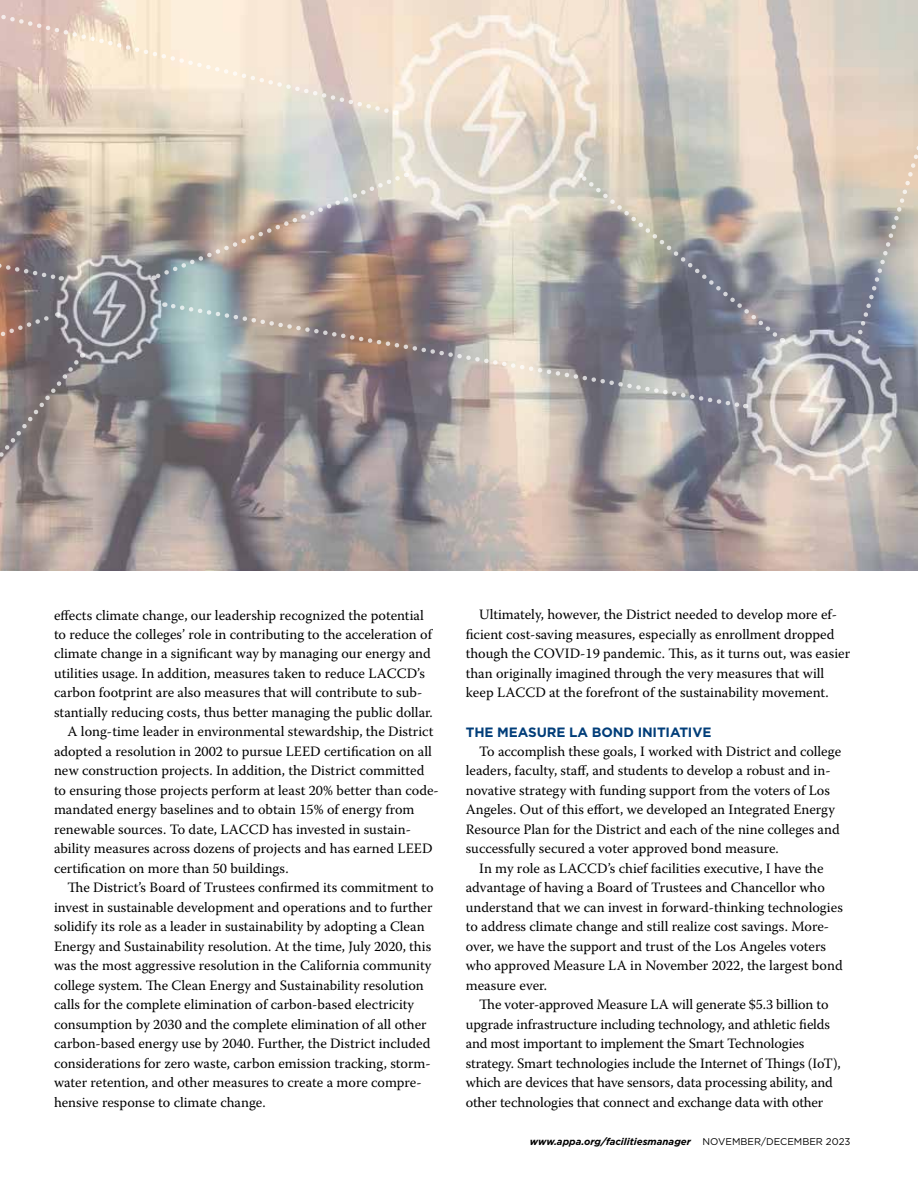
<style>
.page{position:relative;width:918px;height:1188px;background:#fff}
.page>*{position:absolute;margin:0;border:0;box-sizing:border-box;transform-origin:0 0}
.t1{font:14.25px/19.5px "Warnock Pro";color:#000}
.t2{font:700 13.5px "Gotham";letter-spacing:-.01em;color:#003d79}
.t3{font:italic 700 9.75px "Gotham";color:#000}
.s1{font-weight:400;font-style:normal}
</style>
<div class="page">
<img style="left:0;top:0;width:918px;height:570px">
<svg style="left:168px;top:301px;width:578px;height:109px;background:#9b9797"></svg>
<svg style="left:578px;top:172px;width:205px;height:170px;background:#9a9899"></svg>
<svg style="left:0;top:0;width:392px;height:116px;background:#eddbcb"></svg>
<svg style="left:0;top:311px;width:83px;height:214px;background:#948784"></svg>
<svg style="left:855px;top:106px;width:63px;height:237px;background:#bbb5b1"></svg>
<img style="left:152px;top:172px;width:255px;height:109px">
<svg style="left:0;top:150px;width:62px;height:132px;background:#988885"></svg>
<p class="t1" style="left:54px;top:605px;width:371px">effects climate change, our leadership recognized the potential</p>
<p class="t1" style="left:54px;top:624px;width:380px">to reduce the colleges’ role in contributing to the acceleration of</p>
<p class="t1" style="left:54px;top:644px;width:378px">climate change in a significant way by managing our energy and</p>
<p class="t1" style="left:54px;top:663px;width:372px">utilities usage. In addition, measures taken to reduce LACCD’s</p>
<p class="t1" style="left:54px;top:683px;width:370px">carbon footprint are also measures that will contribute to sub-</p>
<p class="t1" style="left:54px;top:702px;width:380px">stantially reducing costs, thus better managing the public dollar.</p>
<p class="t1" style="left:67px;top:722px;width:368px">A long-time leader in environmental stewardship, the District</p>
<p class="t1" style="left:54px;top:741px;width:379px">adopted a resolution in 2002 to pursue LEED certification on all</p>
<p class="t1" style="left:54px;top:761px;width:372px">new construction projects. In addition, the District committed</p>
<p class="t1" style="left:54px;top:780px;width:386px">to ensuring those projects perform at least 20% better than code-</p>
<p class="t1" style="left:54px;top:800px;width:362px">mandated energy baselines and to obtain 15% of energy from</p>
<p class="t1" style="left:54px;top:819px;width:358px">renewable sources. To date, LACCD has invested in sustain-</p>
<p class="t1" style="left:54px;top:839px;width:380px">ability measures across dozens of projects and has earned LEED</p>
<p class="t1" style="left:54px;top:858px;width:236px">certification on more than 50 buildings.</p>
<p class="t1" style="left:67px;top:878px;width:368px">The District’s Board of Trustees confirmed its commitment to</p>
<p class="t1" style="left:54px;top:897px;width:380px">invest in sustainable development and operations and to further</p>
<p class="t1" style="left:54px;top:917px;width:372px">solidify its role as a leader in sustainability by adopting a Clean</p>
<p class="t1" style="left:54px;top:936px;width:379px">Energy and Sustainability resolution. At the time, July 2020, this</p>
<p class="t1" style="left:54px;top:956px;width:379px">was the most aggressive resolution in the California community</p>
<p class="t1" style="left:54px;top:975px;width:371px">college system. The Clean Energy and Sustainability resolution</p>
<p class="t1" style="left:54px;top:995px;width:362px">calls for the complete elimination of carbon-based electricity</p>
<p class="t1" style="left:54px;top:1014px;width:374px">consumption by 2030 and the complete elimination of all other</p>
<p class="t1" style="left:54px;top:1034px;width:378px">carbon-based energy use by 2040. Further, the District included</p>
<p class="t1" style="left:54px;top:1053px;width:378px">considerations for zero waste, carbon emission tracking, storm-</p>
<p class="t1" style="left:54px;top:1073px;width:369px">water retention, and other measures to create a more compre-</p>
<p class="t1" style="left:54px;top:1092px;width:213px">hensive response to climate change.</p>
<p class="t1" style="left:466px;top:605px;width:386px;text-indent:14px">Ultimately, however, the District needed to develop more ef&shy;ficient cost-saving measures, especially as enrollment dropped though the COVID-19 pandemic. This, as it turns out, was easier than originally imagined through the very measures that will keep LACCD at the forefront of the sustainability movement.</p>
<p class="t2" style="left:466px;top:723px;width:247px">THE MEASURE LA BOND INITIATIVE</p>
<p class="t1" style="left:466px;top:741px;width:377px;text-indent:13px">To accomplish these goals, I worked with District and college leaders, faculty, staff, and students to develop a robust and in&shy;novative strategy with funding support from the voters of Los Angeles. Out of this effort, we developed an Integrated Energy Resource Plan for the District and each of the nine colleges and successfully secured a voter approved bond measure.</p>
<p class="t1" style="left:466px;top:858px;width:379px;text-indent:13px">In my role as LACCD’s chief facilities executive, I have the advantage of having a Board of Trustees and Chancellor who understand that we can invest in forward-thinking technologies to address climate change and still realize cost savings. More&shy;over, we have the support and trust of the Los Angeles voters who approved Measure LA in November 2022, the largest bond measure ever.</p>
<p class="t1" style="left:466px;top:995px;width:377px;text-indent:13px">The voter-approved Measure LA will generate $5.3 billion to upgrade infrastructure including technology, and athletic fields and most important to implement the Smart Technologies strategy. Smart technologies include the Internet of Things (IoT), which are devices that have sensors, data processing ability, and other technologies that connect and exchange data with other</p>
<p class="t3" style="left:530px;top:1136px;width:322px">www.appa.org/facilitiesmanager <span class="s1">NOVEMBER/DECEMBER 2023</span></p>
</div>
